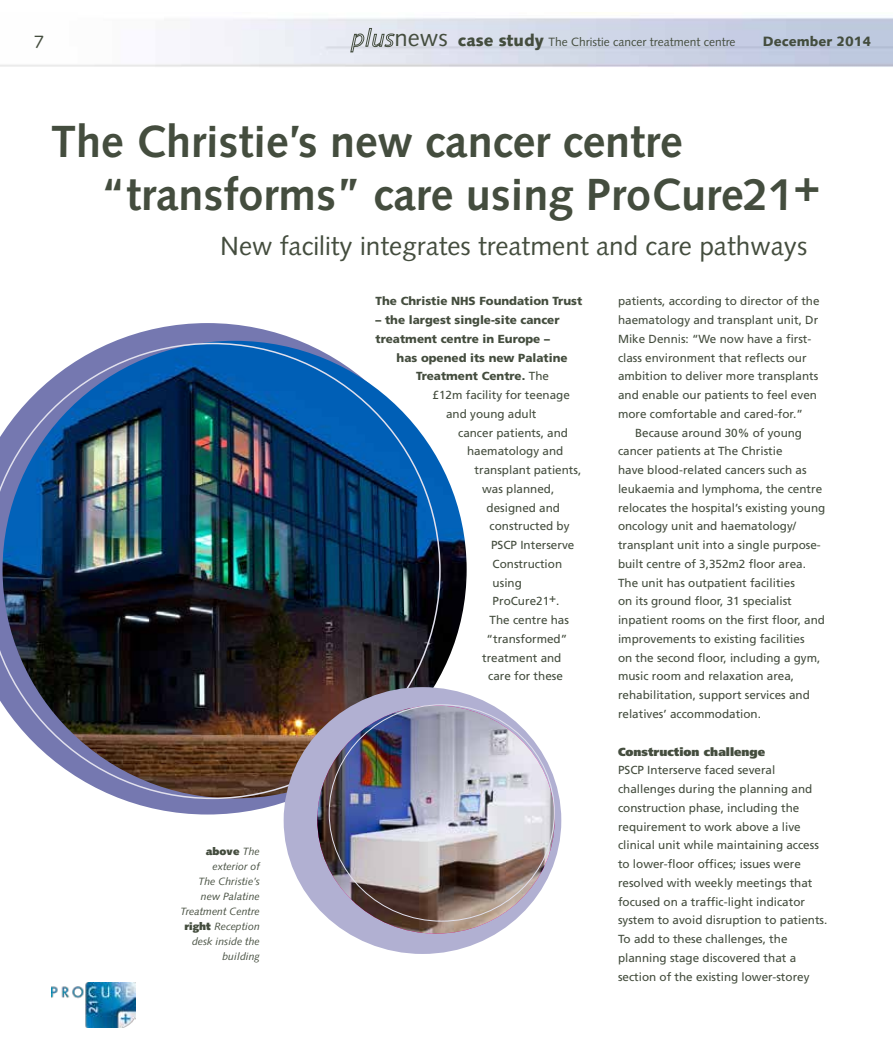
<style>
.page{position:relative;width:893px;height:1063px;background:#fff}
.page>*{position:absolute;margin:0;border:0;box-sizing:border-box;transform-origin:0 0}
.t1{font:700 45px/52.5px "Syntax LT Std";color:#444d3e}
.t2{font:26.25px "Syntax LT Std";color:#444d3e}
.t3{font:18px "Syntax LT Std";color:#444d3e}
.t4{font:900 13.5px "Syntax LT Std";color:#444d3e}
.t5{font:12px "Syntax LT Std";color:#444d3e}
.t6{font:11.7px/18.8px "Frutiger LT Std";color:#444d3e}
.t7{font:900 11.7px "Frutiger LT Std";color:#444d3e}
.t8{font:900 11.7px "Frutiger LT Std";color:#444d3e}
.t9{font:italic 10.5px/15px "Syntax LT Std";color:#444d3e;text-align:right}
.s1{font-size:24px}
.s2{font-weight:900;font-size:16.5px}
.s3{font-weight:900;font-style:normal}
.s4{font-weight:400}
</style>
<div class="page">
<img style="left:51px;top:983px;width:85px;height:45px">
<svg style="left:115px;top:323px;width:185px;height:492px;fill:#7578b0"></svg>
<img style="left:111px;top:341px;width:356px;height:353px">
<img style="left:0;top:343px;width:441px;height:456px">
<svg style="left:350px;top:28px;width:45px;height:24px"></svg>
<div style="left:284px;top:687px;width:277px;height:267px;background:#b1b0d2;border-radius:50%"></div>
<img style="left:317px;top:705px;width:238px;height:229px">
<p class="t5" style="left:394px;top:35px;width:343px"><span class="s1">news</span> <span class="s2">case study</span> The Christie cancer treatment centre</p>
<h3 class="t3" style="left:34px;top:31px;width:12px">7</h3>
<p class="t4" style="left:763px;top:34px;width:110px">December 2014</p>
<h1 class="t1" style="left:101px;top:116px;width:721px;text-indent:-50px">The Christie’s new cancer centre “transforms” care using ProCure21+</h1>
<h2 class="t2" style="left:220px;top:231px;width:589px">New facility integrates treatment and care pathways</h2>
<p class="t9" style="left:180px;top:844px;width:81px"><span class="s3">above</span> The exterior of<br>The Christie’s new Palatine<br>Treatment Centre <span class="s3">right</span> Reception desk inside the building</p>
<p class="t7" style="left:376px;top:294px;width:208px">The Christie NHS Foundation Trust</p>
<p class="t7" style="left:376px;top:313px;width:186px">– the largest single-site cancer</p>
<p class="t7" style="left:376px;top:332px;width:176px">treatment centre in Europe –</p>
<p class="t7" style="left:397px;top:350px;width:173px">has opened its new Palatine</p>
<p class="t7" style="left:416px;top:369px;width:134px">Treatment Centre. <span class="s4">The</span></p>
<p class="t6" style="left:433px;top:386px;width:139px">£12m facility for teenage</p>
<p class="t6" style="left:446px;top:404px;width:92px">and young adult</p>
<p class="t6" style="left:458px;top:423px;width:111px">cancer patients, and</p>
<p class="t6" style="left:467px;top:442px;width:98px">haematology and</p>
<p class="t6" style="left:475px;top:461px;width:108px">transplant patients,</p>
<p class="t6" style="left:482px;top:479px;width:74px">was planned,</p>
<p class="t6" style="left:487px;top:498px;width:75px">designed and</p>
<p class="t6" style="left:490px;top:517px;width:81px">constructed by</p>
<p class="t6" style="left:491px;top:536px;width:85px">PSCP Interserve</p>
<p class="t6" style="left:493px;top:554px;width:71px">Construction</p>
<p class="t6" style="left:493px;top:573px;width:31px">using</p>
<p class="t6" style="left:493px;top:592px;width:68px">ProCure21+.</p>
<p class="t6" style="left:490px;top:611px;width:81px">The centre has</p>
<p class="t6" style="left:487px;top:629px;width:82px">“transformed”</p>
<p class="t6" style="left:482px;top:648px;width:81px">treatment and</p>
<p class="t6" style="left:488px;top:667px;width:76px">care for these</p>
<p class="t6" style="left:618px;top:292px;width:203px">patients, according to director of the haematology and transplant unit, Dr Mike Dennis: “We now have a first&shy;class environment that reflects our ambition to deliver more transplants and enable our patients to feel even more comfortable and cared-for.”</p>
<p class="t6" style="left:618px;top:423px;width:209px;text-indent:17px">Because around 30% of young cancer patients at The Christie<br>have blood-related cancers such as leukaemia and lymphoma, the centre relocates the hospital’s existing young oncology unit and haematology/ transplant unit into a single purpose&shy;built centre of 3,352m2 floor area.<br>The unit has outpatient facilities<br>on its ground floor, 31 specialist inpatient rooms on the first floor, and improvements to existing facilities<br>on the second floor, including a gym, music room and relaxation area, rehabilitation, support services and relatives’ accommodation.</p>
<p class="t8" style="left:618px;top:744px;width:149px">Construction challenge</p>
<p class="t6" style="left:618px;top:761px;width:211px">PSCP Interserve faced several challenges during the planning and construction phase, including the requirement to work above a live clinical unit while maintaining access to lower-floor offices; issues were resolved with weekly meetings that focused on a traffic-light indicator system to avoid disruption to patients.<br>To add to these challenges, the planning stage discovered that a section of the existing lower-storey</p>
</div>
